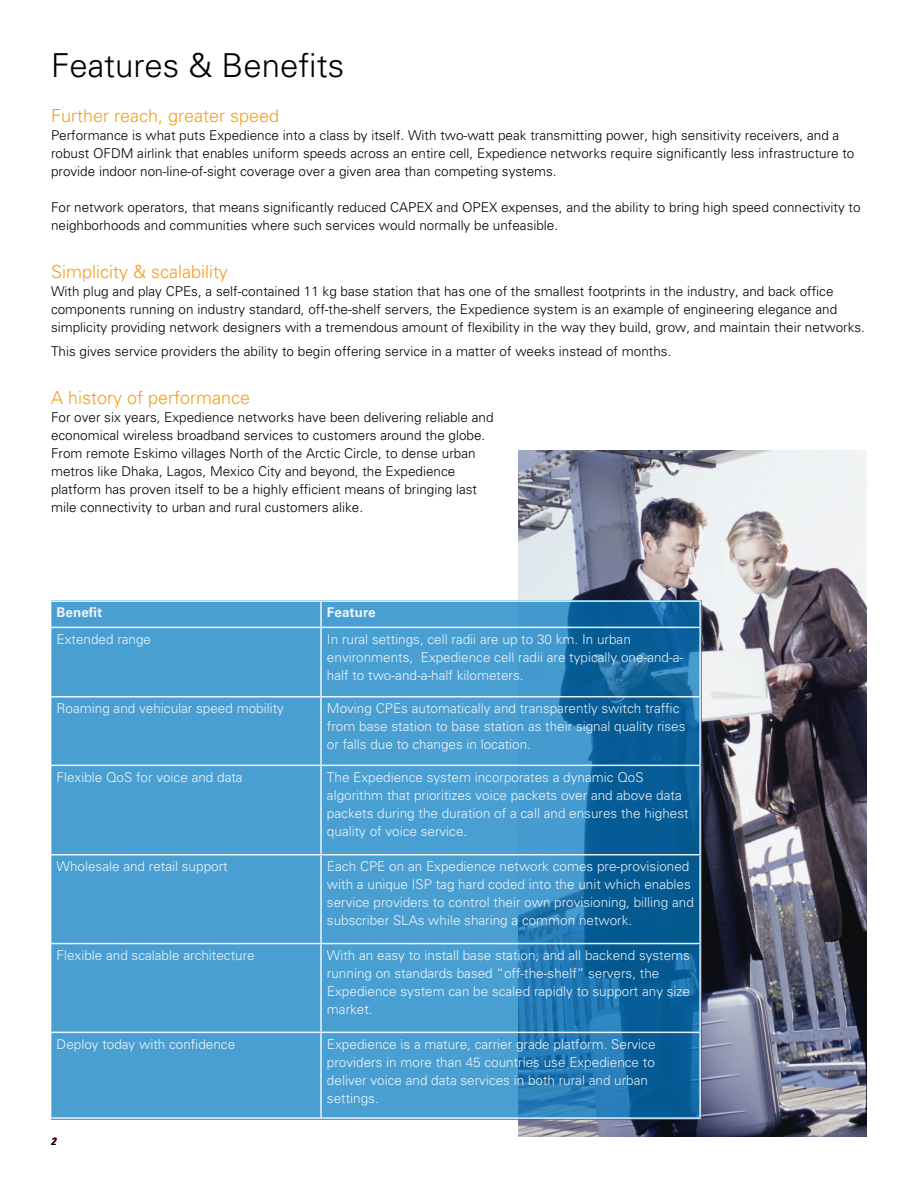
<style>
.page{position:relative;width:918px;height:1188px;background:#fff}
.page>*{position:absolute;margin:0;border:0;box-sizing:border-box;transform-origin:0 0}
.Introductory_copy{font:300 33px "Univers";color:#000}
.Introductory_copy-2{font:300 18px "Univers";color:#f59f1a}
.Introductory_copy-3{font:300 13.5px/18px "Univers";color:#000}
.t1{font:300 13.5px/18px "Univers";color:#fff}
.t2{font:700 13.5px "Univers";color:#fff}
.Introductory_copy-4{font:italic 700 condensed 10.5px "Univers";color:#000}
</style>
<div class="page">
<img style="left:519px;top:450px;width:348px;height:687px">
<svg style="left:51px;top:602px;width:650px;height:518px;background:#3d92c6"></svg>
<hr style="left:320px;top:628px;width:2px;height:68px;background:#fff">
<hr style="left:699px;top:628px;width:2px;height:68px;background:#fff">
<hr style="left:50px;top:696px;width:271px;height:2px;background:#fff">
<hr style="left:321px;top:696px;width:380px;height:2px;background:#fff">
<hr style="left:320px;top:698px;width:2px;height:67px;background:#fff">
<hr style="left:699px;top:698px;width:2px;height:67px;background:#fff">
<hr style="left:50px;top:765px;width:271px;height:1px;background:#fff">
<hr style="left:321px;top:765px;width:380px;height:1px;background:#fff">
<hr style="left:320px;top:766px;width:2px;height:88px;background:#fff">
<hr style="left:699px;top:766px;width:2px;height:88px;background:#fff">
<hr style="left:50px;top:854px;width:271px;height:1px;background:#fff">
<hr style="left:321px;top:854px;width:380px;height:1px;background:#fff">
<hr style="left:320px;top:855px;width:2px;height:88px;background:#fff">
<hr style="left:699px;top:855px;width:2px;height:88px;background:#fff">
<hr style="left:50px;top:943px;width:271px;height:1px;background:#fff">
<hr style="left:321px;top:943px;width:380px;height:1px;background:#fff">
<hr style="left:320px;top:944px;width:2px;height:88px;background:#fff">
<hr style="left:699px;top:944px;width:2px;height:88px;background:#fff">
<hr style="left:50px;top:1032px;width:271px;height:1px;background:#fff">
<hr style="left:321px;top:1032px;width:380px;height:1px;background:#fff">
<hr style="left:320px;top:1033px;width:2px;height:84px;background:#fff">
<hr style="left:699px;top:1033px;width:2px;height:84px;background:#fff">
<hr style="left:50px;top:1117px;width:271px;height:2px;background:#fff">
<hr style="left:321px;top:1117px;width:380px;height:2px;background:#fff">
<hr style="left:321px;top:600px;width:380px;height:2px;background:#fff">
<hr style="left:320px;top:602px;width:2px;height:25px;background:#fff">
<hr style="left:699px;top:602px;width:2px;height:25px;background:#fff">
<hr style="left:50px;top:627px;width:271px;height:1px;background:#fff">
<hr style="left:321px;top:627px;width:380px;height:1px;background:#fff">
<p class="Introductory_copy" style="left:51px;top:46px;width:295px">Features &amp; Benefits</p>
<p class="Introductory_copy-2" style="left:51px;top:104px;width:230px">Further reach, greater speed</p>
<p class="Introductory_copy-3" style="left:51px;top:126px;width:805px">Performance is what puts Expedience into a class by itself. With two-watt peak transmitting power, high sensitivity receivers, and a robust OFDM airlink that enables uniform speeds across an entire cell, Expedience networks require significantly less infrastructure to provide indoor non-line-of-sight coverage over a given area than competing systems.</p>
<p class="Introductory_copy-3" style="left:51px;top:198px;width:811px">For network operators, that means significantly reduced CAPEX and OPEX expenses, and the ability to bring high speed connectivity to neighborhoods and communities where such services would normally be unfeasible.</p>
<p class="Introductory_copy-2" style="left:51px;top:260px;width:178px">Simplicity &amp; scalability</p>
<p class="Introductory_copy-3" style="left:51px;top:282px;width:815px">With plug and play CPEs, a self-contained 11 kg base station that has one of the smallest footprints in the industry, and back office components running on industry standard, off-the-shelf servers, the Expedience system is an example of engineering elegance and simplicity providing network designers with a tremendous amount of flexibility in the way they build, grow, and maintain their networks.</p>
<p class="Introductory_copy-3" style="left:51px;top:342px;width:622px">This gives service providers the ability to begin offering service in a matter of weeks instead of months.</p>
<p class="Introductory_copy-2" style="left:51px;top:386px;width:201px">A history of performance</p>
<p class="Introductory_copy-3" style="left:51px;top:408px;width:444px">For over six years, Expedience networks have been delivering reliable and</p>
<p class="Introductory_copy-3" style="left:51px;top:426px;width:436px">economical wireless broadband services to customers around the globe.</p>
<p class="Introductory_copy-3" style="left:51px;top:444px;width:426px">From remote Eskimo villages North of the Arctic Circle, to dense urban</p>
<p class="Introductory_copy-3" style="left:51px;top:462px;width:406px">metros like Dhaka, Lagos, Mexico City and beyond, the Expedience</p>
<p class="Introductory_copy-3" style="left:51px;top:480px;width:428px">platform has proven itself to be a highly efficient means of bringing last</p>
<p class="Introductory_copy-3" style="left:51px;top:498px;width:314px">mile connectivity to urban and rural customers alike.</p>
<p class="t2" style="left:57px;top:605px;width:47px">Benefit</p>
<p class="t2" style="left:327px;top:605px;width:50px">Feature</p>
<p class="t1" style="left:57px;top:630px;width:96px">Extended range</p>
<p class="t1" style="left:327px;top:630px;width:358px">In rural settings, cell radii are up to 30 km. In urban environments, Expedience cell radii are typically one-and-a&shy;half to two-and-a-half kilometers.</p>
<p class="t1" style="left:57px;top:700px;width:229px">Roaming and vehicular speed mobility</p>
<p class="t1" style="left:327px;top:700px;width:360px">Moving CPEs automatically and transparently switch traffic from base station to base station as their signal quality rises or falls due to changes in location.</p>
<p class="t1" style="left:57px;top:768px;width:188px">Flexible QoS for voice and data</p>
<p class="t1" style="left:327px;top:768px;width:363px">The Expedience system incorporates a dynamic QoS algorithm that prioritizes voice packets over and above data packets during the duration of a call and ensures the highest quality of voice service.</p>
<p class="t1" style="left:57px;top:858px;width:173px">Wholesale and retail support</p>
<p class="t1" style="left:327px;top:858px;width:368px">Each CPE on an Expedience network comes pre-provisioned with a unique ISP tag hard coded into the unit which enables service providers to control their own provisioning, billing and subscriber SLAs while sharing a common network.</p>
<p class="t1" style="left:57px;top:946px;width:200px">Flexible and scalable architecture</p>
<p class="t1" style="left:327px;top:946px;width:365px">With an easy to install base station, and all backend systems running on standards based “off-the-shelf” servers, the Expedience system can be scaled rapidly to support any size market.</p>
<p class="t1" style="left:57px;top:1035px;width:180px">Deploy today with confidence</p>
<p class="t1" style="left:327px;top:1035px;width:330px">Expedience is a mature, carrier grade platform. Service providers in more than 45 countries use Expedience to deliver voice and data services in both rural and urban settings.</p>
<p class="Introductory_copy-4" style="left:51px;top:1135px;width:6px">2</p>
</div>
